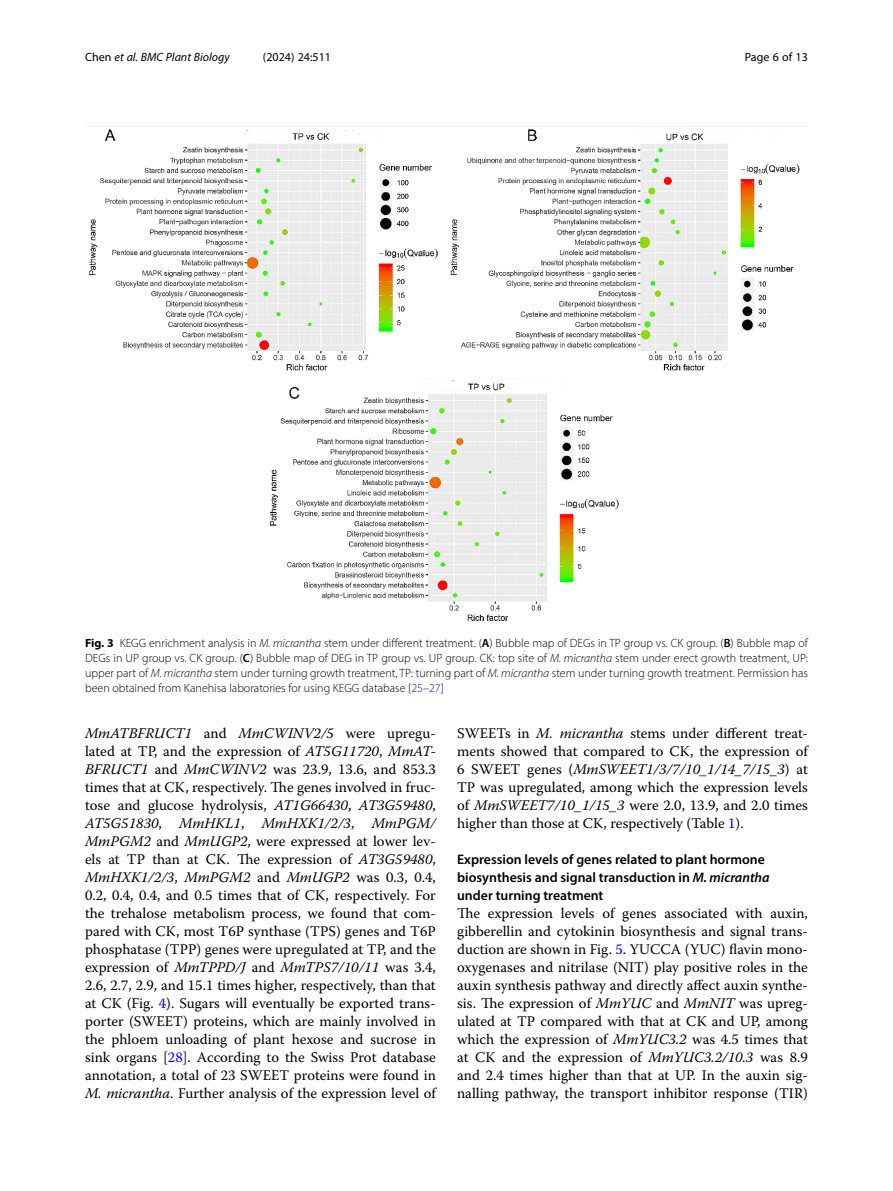
<style>
.page{position:relative;width:893px;height:1191px;background:#fff}
.page>*{position:absolute;margin:0;border:0;box-sizing:border-box;transform-origin:0 0}
.Body_Text{font:14.7px/18px "Warnock Pro";color:#000;text-align:justify}
.Head_2{font:600 13.8px/18px "Myriad Pro";color:#000}
.Figure_Caption{font:300 12px/15px "Myriad Pro";color:#000;text-align:justify}
.t1{font:italic 12px "Myriad Pro";color:#000}
.t2{font:12px "Myriad Pro";color:#000}
.s1{font-style:normal}
.s2{font-weight:700}
.s3{font-style:italic}
.s4{font-weight:600}
.s5{color:#00f}
</style>
<div class="page">
<img style="left:85px;top:126px;width:723px;height:494px">
<p class="t1" style="left:85px;top:50px;width:146px"><span class="s1">Chen</span> et al. BMC Plant Biology</p>
<p class="t2" style="left:263px;top:50px;width:70px">(2024) 24:511</p>
<p class="t2" style="left:745px;top:50px;width:65px">Page 6 of 13</p>
<p class="Figure_Caption" style="left:85px;top:635px;width:724px"><span class="s2">Fig. 3</span> KEGG enrichment analysis in <span class="s3">M. micrantha</span> stem under different treatment. (<span class="s4">A</span>) Bubble map of DEGs in TP group vs. CK group. (<span class="s4">B</span>) Bubble map of DEGs in UP group vs. CK group. (<span class="s4">C</span>) Bubble map of DEG in TP group vs. UP group. CK: top site of <span class="s3">M. micrantha</span> stem under erect growth treatment, UP: upper part of <span class="s3">M. micrantha</span> stem under turning growth treatment, TP: turning part of <span class="s3">M. micrantha</span> stem under turning growth treatment. Permission has been obtained from Kanehisa laboratories for using KEGG database [<span class="s5">25</span>–<span class="s5">27</span>]</p>
<p class="Body_Text" style="left:85px;top:724px;width:352px"><span class="s3">MmATBFRUCT1</span> and <span class="s3">MmCWINV2/5</span> were upregu&shy;lated at TP, and the expression of <span class="s3">AT5G11720</span>, <span class="s3">MmAT-BFRUCT1</span> and <span class="s3">MmCWINV2</span> was 23.9, 13.6, and 853.3 times that at CK, respectively. The genes involved in fruc&shy;tose and glucose hydrolysis, <span class="s3">AT1G66430</span>, <span class="s3">AT3G59480</span>, <span class="s3">AT5G51830</span>, <span class="s3">MmHKL1</span>, <span class="s3">MmHXK1/2/3</span>, <span class="s3">MmPGM/ MmPGM2</span> and <span class="s3">MmUGP2</span>, were expressed at lower lev&shy;els at TP than at CK. The expression of <span class="s3">AT3G59480</span>, <span class="s3">MmHXK1/2/3</span>, <span class="s3">MmPGM2</span> and <span class="s3">MmUGP2</span> was 0.3, 0.4, 0.2, 0.4, 0.4, and 0.5 times that of CK, respectively. For the trehalose metabolism process, we found that com&shy;pared with CK, most T6P synthase (TPS) genes and T6P phosphatase (TPP) genes were upregulated at TP, and the expression of <span class="s3">MmTPPD/J</span> and <span class="s3">MmTPS7/10/11</span> was 3.4, 2.6, 2.7, 2.9, and 15.1 times higher, respectively, than that at CK (Fig. <span class="s5">4</span>). Sugars will eventually be exported trans&shy;porter (SWEET) proteins, which are mainly involved in the phloem unloading of plant hexose and sucrose in sink organs [<span class="s5">28</span>]. According to the Swiss Prot database annotation, a total of 23 SWEET proteins were found in <span class="s3">M. micrantha</span>. Further analysis of the expression level of</p>
<p class="Body_Text" style="left:457px;top:724px;width:352px">SWEETs in <span class="s3">M. micrantha</span> stems under different treat&shy;ments showed that compared to CK, the expression of 6 SWEET genes (<span class="s3">MmSWEET1/3/7/10_1/14_7/15_3</span>) at TP was upregulated, among which the expression levels of <span class="s3">MmSWEET7/10_1/15_3</span> were 2.0, 13.9, and 2.0 times higher than those at CK, respectively (Table <span class="s5">1</span>).</p>
<p class="Head_2" style="left:457px;top:850px;width:314px">Expression levels of genes related to plant hormone biosynthesis and signal transduction in <span class="s3">M. micrantha </span>under turning treatment</p>
<p class="Body_Text" style="left:457px;top:904px;width:352px">The expression levels of genes associated with auxin, gibberellin and cytokinin biosynthesis and signal trans&shy;duction are shown in Fig. <span class="s5">5</span>. YUCCA (YUC) flavin mono&shy;oxygenases and nitrilase (NIT) play positive roles in the auxin synthesis pathway and directly affect auxin synthe&shy;sis. The expression of <span class="s3">MmYUC</span> and <span class="s3">MmNIT</span> was upreg&shy;ulated at TP compared with that at CK and UP, among which the expression of <span class="s3">MmYUC3.2</span> was 4.5 times that at CK and the expression of <span class="s3">MmYUC3.2/10.3</span> was 8.9 and 2.4 times higher than that at UP. In the auxin sig&shy;nalling pathway, the transport inhibitor response (TIR)</p>
</div>
